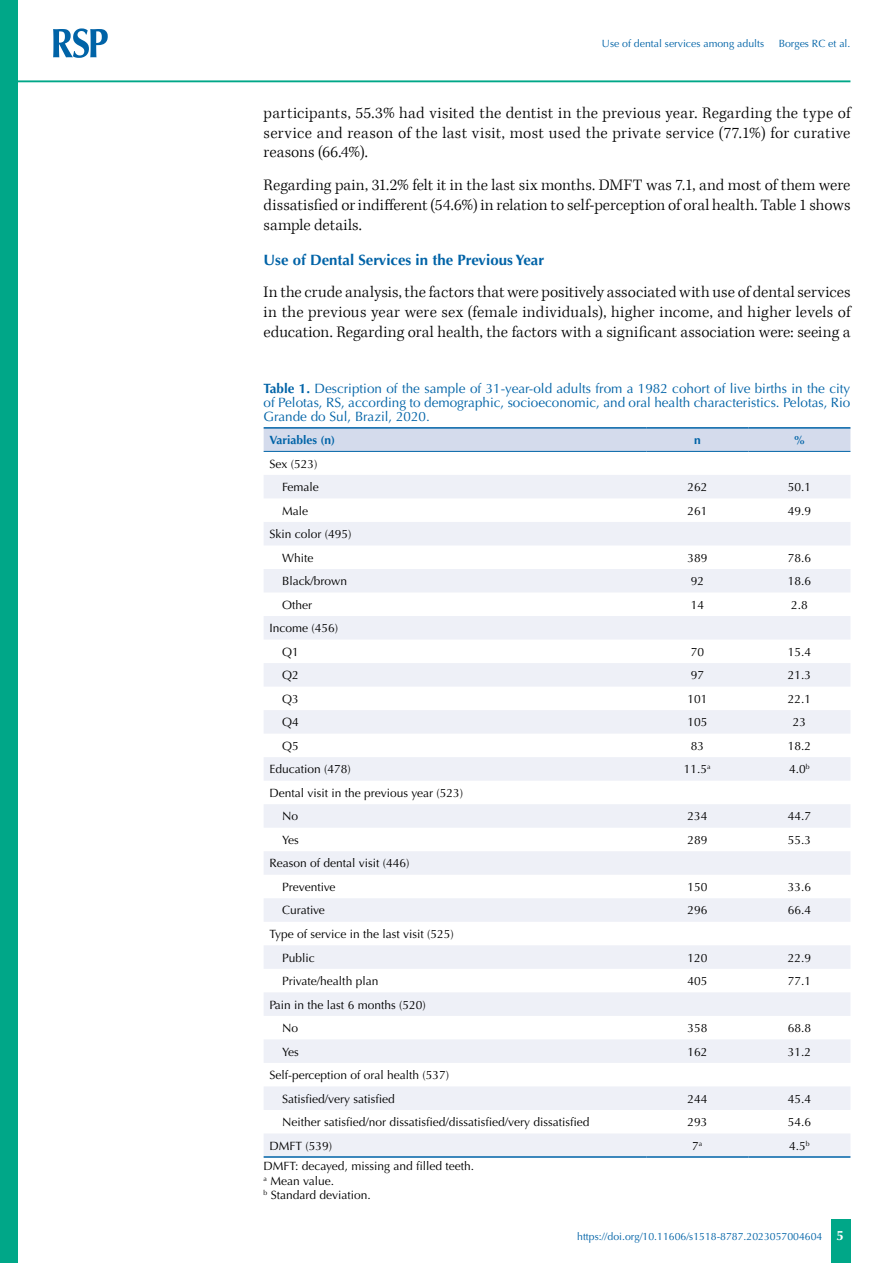
<style>
.page{position:relative;width:893px;height:1263px;background:#fff}
.page>*{position:absolute;margin:0;border:0;box-sizing:border-box;transform-origin:0 0}
.t1{font:300 16.5px/19.8px "Kepler Std";letter-spacing:.01em;color:#000;text-align:justify}
.t2{font:700 15px "Optima LT Std";color:#0063a7}
.t3{font:13.5px/14.2px "Optima LT Std";color:#0063a7;text-align:justify}
.t4{font:700 13.5px "Optima LT Std";color:#fff}
.t5{font:12px/23.5px "Optima LT Std";color:#000}
.t6{font:700 12px "Optima LT Std";color:#0063a7}
.t7{font:10.5px "Optima LT Std";color:#0063a7}
.s1{font-weight:700}
</style>
<div class="page">
<div style="left:831px;top:1220px;width:20px;height:43px;background:#00a788"></div>
<div style="left:0;top:0;width:18px;height:1263px;background:#00a788"></div>
<svg style="left:53px;top:28px;width:55px;height:30px"></svg>
<hr style="left:18px;top:80px;width:832px;height:2px;background:#00a788">
<div style="left:264px;top:429px;width:586px;height:22px;background:#d4dbec"></div>
<svg style="left:264px;top:475px;width:586px;height:681px;fill:#f0f2f8"></svg>
<hr style="left:264px;top:427px;width:382px;height:2px;background:#0063a7">
<hr style="left:646px;top:427px;width:102px;height:2px;background:#0063a7">
<hr style="left:748px;top:427px;width:102px;height:2px;background:#0063a7">
<hr style="left:264px;top:451px;width:382px;height:1px;background:#0063a7">
<hr style="left:646px;top:451px;width:102px;height:1px;background:#0063a7">
<hr style="left:748px;top:451px;width:102px;height:1px;background:#0063a7">
<hr style="left:264px;top:1156px;width:382px;height:2px;background:#0063a7">
<hr style="left:646px;top:1156px;width:102px;height:2px;background:#0063a7">
<hr style="left:748px;top:1156px;width:102px;height:2px;background:#0063a7">
<p class="t7" style="left:602px;top:37px;width:164px">Use of dental services among adults</p>
<p class="t7" style="left:779px;top:37px;width:73px">Borges RC et al.</p>
<h1 class="t1" style="left:264px;top:103px;width:588px">participants, 55.3% had visited the dentist in the previous year. Regarding the type of service and reason of the last visit, most used the private service (77.1%) for curative reasons (66.4%).</h1>
<h1 class="t1" style="left:264px;top:176px;width:588px">Regarding pain, 31.2% felt it in the last six months. DMFT was 7.1, and most of them were dissatisfied or indifferent (54.6%) in relation to self-perception of oral health. Table 1 shows sample details.</h1>
<p class="t2" style="left:264px;top:251px;width:282px">Use of Dental Services in the Previous Year</p>
<p class="t1" style="left:264px;top:283px;width:588px">In the crude analysis, the factors that were positively associated with use of dental services in the previous year were sex (female individuals), higher income, and higher levels of education. Regarding oral health, the factors with a significant association were: seeing a</p>
<p class="t3" style="left:264px;top:381px;width:588px"><span class="s1">Table 1.</span> Description of the sample of 31-year-old adults from a 1982 cohort of live births in the city of Pelotas, RS, according to demographic, socioeconomic, and oral health characteristics. Pelotas, Rio Grande do Sul, Brazil, 2020.</p>
<p class="t6" style="left:269px;top:433px;width:67px">Variables (n)</p>
<p class="t6" style="left:694px;top:433px;width:8px">n</p>
<p class="t6" style="left:793px;top:433px;width:13px">%</p>
<p class="t5" style="left:269px;top:452px;width:51px;text-align:right">Sex (523)<br>Female</p>
<p class="t5" style="left:687px;top:475px;width:22px">262</p>
<p class="t5" style="left:788px;top:475px;width:25px">50.1</p>
<p class="t5" style="left:282px;top:499px;width:28px">Male</p>
<p class="t5" style="left:687px;top:499px;width:22px">261</p>
<p class="t5" style="left:788px;top:499px;width:25px">49.9</p>
<p class="t5" style="left:282px;top:522px;width:71px;text-indent:-13px">Skin color (495)<br>White</p>
<p class="t5" style="left:687px;top:546px;width:22px">389</p>
<p class="t5" style="left:788px;top:546px;width:25px">78.6</p>
<p class="t5" style="left:282px;top:569px;width:66px">Black/brown</p>
<p class="t5" style="left:691px;top:569px;width:15px">92</p>
<p class="t5" style="left:788px;top:569px;width:25px">18.6</p>
<p class="t5" style="left:282px;top:593px;width:31px">Other</p>
<p class="t5" style="left:691px;top:593px;width:15px">14</p>
<p class="t5" style="left:791px;top:593px;width:18px">2.8</p>
<p class="t5" style="left:282px;top:616px;width:57px;text-indent:-13px">Income (456)<br>Q1</p>
<p class="t5" style="left:691px;top:640px;width:15px">70</p>
<p class="t5" style="left:788px;top:640px;width:25px">15.4</p>
<p class="t5" style="left:282px;top:664px;width:18px">Q2</p>
<p class="t5" style="left:691px;top:664px;width:15px">97</p>
<p class="t5" style="left:788px;top:664px;width:25px">21.3</p>
<p class="t5" style="left:282px;top:687px;width:18px">Q3</p>
<p class="t5" style="left:687px;top:687px;width:22px">101</p>
<p class="t5" style="left:788px;top:687px;width:25px">22.1</p>
<p class="t5" style="left:282px;top:711px;width:18px">Q4</p>
<p class="t5" style="left:687px;top:711px;width:22px">105</p>
<p class="t5" style="left:793px;top:711px;width:15px">23</p>
<p class="t5" style="left:282px;top:734px;width:18px">Q5</p>
<p class="t5" style="left:691px;top:734px;width:15px">83</p>
<p class="t5" style="left:788px;top:734px;width:25px">18.2</p>
<p class="t5" style="left:269px;top:758px;width:83px">Education (478)</p>
<p class="t5" style="left:684px;top:758px;width:28px">11.5<sup>a</sup></p>
<p class="t5" style="left:789px;top:758px;width:22px">4.0<sup>b</sup></p>
<p class="t5" style="left:282px;top:781px;width:183px;text-indent:-13px">Dental visit in the previous year (523)<br>No</p>
<p class="t5" style="left:687px;top:805px;width:22px">234</p>
<p class="t5" style="left:788px;top:805px;width:25px">44.7</p>
<p class="t5" style="left:282px;top:828px;width:18px">Yes</p>
<p class="t5" style="left:687px;top:828px;width:22px">289</p>
<p class="t5" style="left:788px;top:828px;width:25px">55.3</p>
<p class="t5" style="left:282px;top:852px;width:129px;text-indent:-13px">Reason of dental visit (446)<br>Preventive</p>
<p class="t5" style="left:687px;top:875px;width:22px">150</p>
<p class="t5" style="left:788px;top:875px;width:25px">33.6</p>
<p class="t5" style="left:282px;top:899px;width:44px">Curative</p>
<p class="t5" style="left:687px;top:899px;width:22px">296</p>
<p class="t5" style="left:788px;top:899px;width:25px">66.4</p>
<p class="t5" style="left:282px;top:922px;width:173px;text-indent:-13px">Type of service in the last visit (525)<br>Public</p>
<p class="t5" style="left:687px;top:946px;width:22px">120</p>
<p class="t5" style="left:788px;top:946px;width:25px">22.9</p>
<p class="t5" style="left:282px;top:969px;width:98px">Private/health plan</p>
<p class="t5" style="left:687px;top:969px;width:22px">405</p>
<p class="t5" style="left:788px;top:969px;width:25px">77.1</p>
<p class="t5" style="left:282px;top:993px;width:145px;text-indent:-13px">Pain in the last 6 months (520)<br>No</p>
<p class="t5" style="left:687px;top:1016px;width:22px">358</p>
<p class="t5" style="left:788px;top:1016px;width:25px">68.8</p>
<p class="t5" style="left:282px;top:1040px;width:18px">Yes</p>
<p class="t5" style="left:687px;top:1040px;width:22px">162</p>
<p class="t5" style="left:788px;top:1040px;width:25px">31.2</p>
<p class="t5" style="left:282px;top:1063px;width:169px;text-indent:-13px">Self-perception of oral health (537)<br>Satisfied/very satisfied</p>
<p class="t5" style="left:687px;top:1087px;width:22px">244</p>
<p class="t5" style="left:788px;top:1087px;width:25px">45.4</p>
<p class="t5" style="left:282px;top:1110px;width:309px">Neither satisfied/nor dissatisfied/dissatisfied/very dissatisfied</p>
<p class="t5" style="left:687px;top:1110px;width:22px">293</p>
<p class="t5" style="left:788px;top:1110px;width:25px">54.6</p>
<p class="t5" style="left:269px;top:1134px;width:64px">DMFT (539)</p>
<p class="t5" style="left:692px;top:1134px;width:12px">7<sup>a</sup></p>
<p class="t5" style="left:789px;top:1134px;width:22px">4.5<sup>b</sup></p>
<p class="t5" style="left:264px;top:1159px;width:212px;line-height:14.4px">DMFT: decayed, missing and filled teeth. <sup>a</sup> Mean value.<br><sup>b</sup> Standard deviation.</p>
<p class="t7" style="left:577px;top:1230px;width:247px">https://doi.org/10.11606/s1518-8787.2023057004604</p>
<p class="t4" style="left:836px;top:1227px;width:9px">5</p>
</div>
